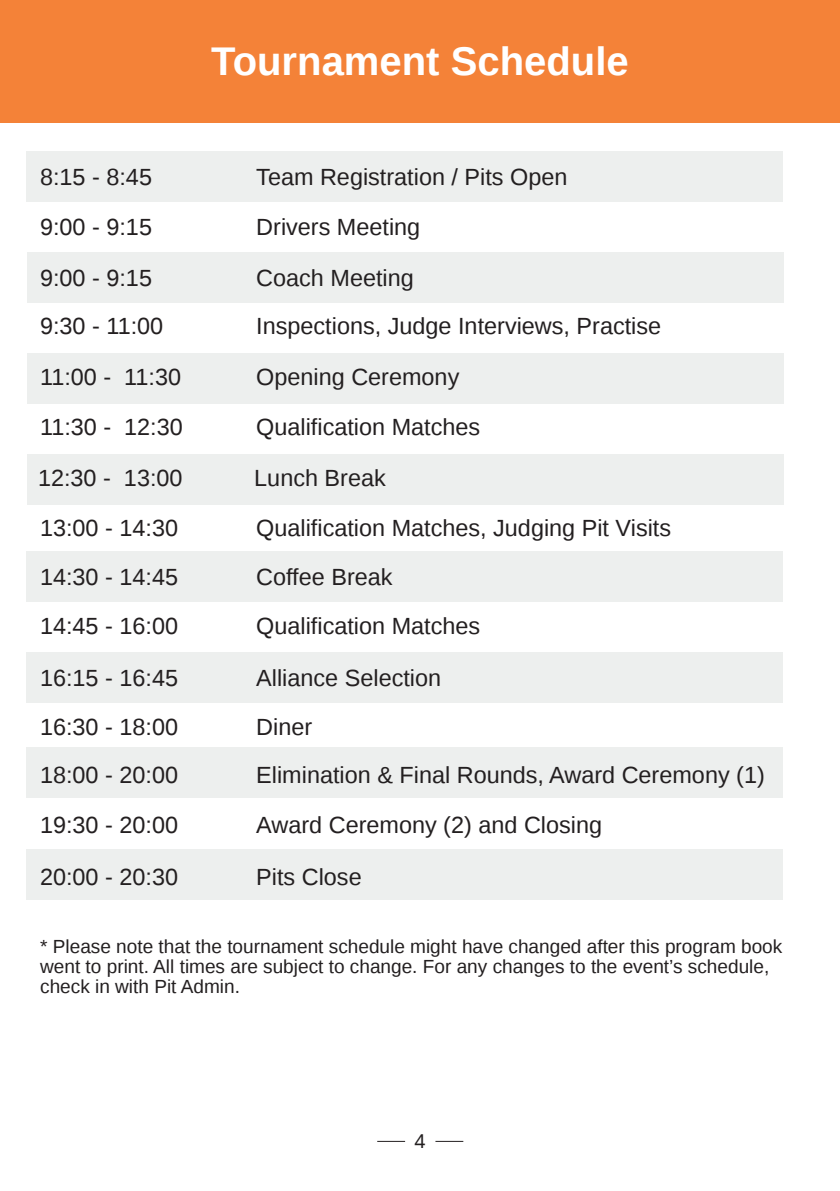
<style>
.page{position:relative;width:840px;height:1191px;background:#fff}
.page>*{position:absolute;margin:0;border:0;box-sizing:border-box;transform-origin:0 0}
.t1{font:700 40px "Ascender Sans W01";color:#fff}
.t2{font:23.4px "Ascender Sans W01";color:#231f20}
.t3{font:20px "Ascender Sans W01";color:#231f20}
.t4{font:19px/20px "Ascender Sans W01";color:#231f20}
</style>
<div class="page">
<div style="left:0;top:0;width:839px;height:122px;background:#f48238"></div>
<div style="left:26px;top:151px;width:756px;height:50px;background:#edefee"></div>
<div style="left:28px;top:252px;width:756px;height:50px;background:#edefee"></div>
<div style="left:28px;top:353px;width:756px;height:50px;background:#edefee"></div>
<div style="left:28px;top:454px;width:756px;height:50px;background:#edefee"></div>
<div style="left:26px;top:551px;width:756px;height:50px;background:#edefee"></div>
<div style="left:26px;top:652px;width:756px;height:51px;background:#edefee"></div>
<svg style="left:377px;top:1140px;width:28px;height:1px"></svg>
<svg style="left:435px;top:1140px;width:28px;height:1px"></svg>
<div style="left:26px;top:747px;width:756px;height:51px;background:#edefee"></div>
<div style="left:26px;top:849px;width:756px;height:50px;background:#edefee"></div>
<p class="t1" style="left:211px;top:39px;width:419px">Tournament Schedule</p>
<p class="t2" style="left:40px;top:164px;width:113px">8:15 - 8:45</p>
<p class="t2" style="left:256px;top:164px;width:312px">Team Registration / Pits Open</p>
<p class="t2" style="left:40px;top:215px;width:113px">9:00 - 9:15</p>
<p class="t2" style="left:256px;top:215px;width:165px">Drivers Meeting</p>
<p class="t2" style="left:40px;top:265px;width:113px">9:00 - 9:15</p>
<p class="t2" style="left:256px;top:265px;width:159px">Coach Meeting</p>
<p class="t2" style="left:40px;top:314px;width:125px">9:30 - 11:00</p>
<p class="t2" style="left:256px;top:314px;width:406px">Inspections, Judge Interviews, Practise</p>
<p class="t2" style="left:40px;top:364px;width:142px">11:00 - 11:30</p>
<p class="t2" style="left:256px;top:364px;width:204px">Opening Ceremony</p>
<p class="t2" style="left:40px;top:415px;width:144px">11:30 - 12:30</p>
<p class="t2" style="left:256px;top:415px;width:225px">Qualification Matches</p>
<p class="t2" style="left:38px;top:465px;width:146px">12:30 - 13:00</p>
<p class="t2" style="left:254px;top:465px;width:133px">Lunch Break</p>
<p class="t2" style="left:40px;top:516px;width:139px">13:00 - 14:30</p>
<p class="t2" style="left:256px;top:516px;width:416px">Qualification Matches, Judging Pit Visits</p>
<p class="t2" style="left:40px;top:564px;width:139px">14:30 - 14:45</p>
<p class="t2" style="left:256px;top:564px;width:138px">Coffee Break</p>
<p class="t2" style="left:40px;top:614px;width:139px">14:45 - 16:00</p>
<p class="t2" style="left:256px;top:614px;width:225px">Qualification Matches</p>
<p class="t2" style="left:40px;top:665px;width:139px">16:15 - 16:45</p>
<p class="t2" style="left:256px;top:665px;width:186px">Alliance Selection</p>
<p class="t2" style="left:40px;top:714px;width:139px">16:30 - 18:00</p>
<p class="t2" style="left:256px;top:714px;width:57px">Diner</p>
<p class="t2" style="left:40px;top:763px;width:139px">18:00 - 20:00</p>
<p class="t2" style="left:256px;top:763px;width:510px">Elimination &amp; Final Rounds, Award Ceremony (1)</p>
<p class="t2" style="left:40px;top:812px;width:139px">19:30 - 20:00</p>
<p class="t2" style="left:256px;top:812px;width:347px">Award Ceremony (2) and Closing</p>
<p class="t2" style="left:40px;top:864px;width:139px">20:00 - 20:30</p>
<p class="t2" style="left:256px;top:864px;width:107px">Pits Close</p>
<p class="t4" style="left:40px;top:936px;width:743px">* Please note that the tournament schedule might have changed after this program book went to print. All times are subject to change. For any changes to the event’s schedule, check in with Pit Admin.</p>
<p class="t3" style="left:414px;top:1130px;width:13px">4</p>
</div>
